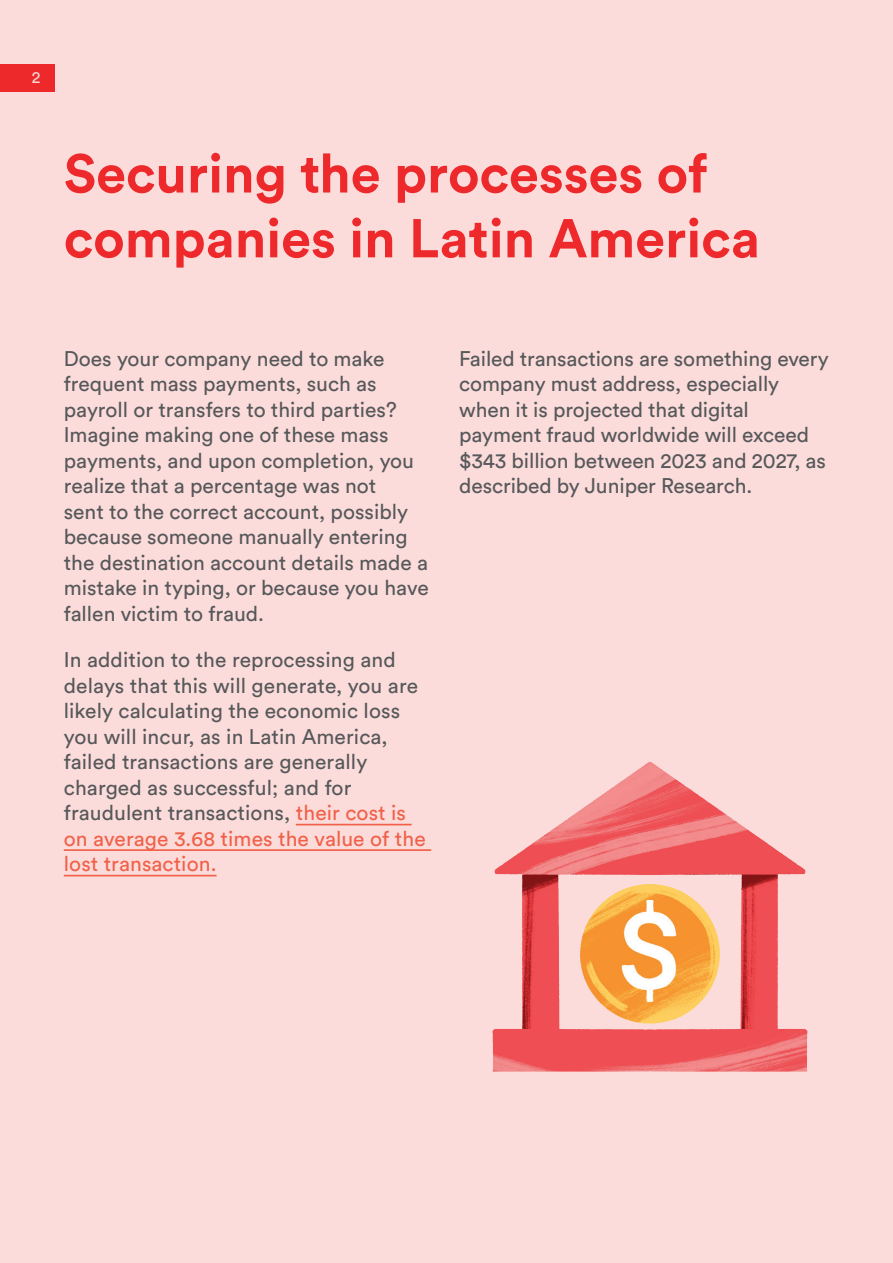
<style>
.page{position:relative;width:893px;height:1263px;background:#fbdcdb}
.page>*{position:absolute;margin:0;border:0;box-sizing:border-box;transform-origin:0 0}
.t1{font:700 54px/64.8px "Circular Std";color:#ee292c}
.t2{font:21px/25.5px "Circular Std";color:#57585a}
.t3{font:16.5px "Circular Std";color:#fbd4d2}
.s1{color:#f16149}
</style>
<div class="page">
<hr style="left:296px;top:824px;width:116px;height:1px;background:#f16149">
<hr style="left:64px;top:849px;width:367px;height:2px;background:#f16149">
<hr style="left:64px;top:875px;width:153px;height:1px;background:#f16149">
<div style="left:0;top:64px;width:54px;height:27px;background:#ee292c"></div>
<img style="left:492px;top:762px;width:316px;height:309px">
<p class="t3" style="left:32px;top:67px;width:10px">2</p>
<h1 class="t1" style="left:64px;top:140px;width:698px">Securing the processes of companies in Latin America</h1>
<p class="t2" style="left:64px;top:345px;width:366px">Does your company need to make frequent mass payments, such as payroll or transfers to third parties?<br>Imagine making one of these mass payments, and upon completion, you realize that a percentage was not<br>sent to the correct account, possibly because someone manually entering the destination account details made a mistake in typing, or because you have fallen victim to fraud.</p>
<p class="t2" style="left:64px;top:647px;width:363px">In addition to the reprocessing and delays that this will generate, you are likely calculating the economic loss you will incur, as in Latin America, failed transactions are generally charged as successful; and for fraudulent transactions, <span class="s1">their cost is on average 3.68 times the value of the lost transaction.</span></p>
<p class="t2" style="left:459px;top:345px;width:371px">Failed transactions are something every company must address, especially when it is projected that digital payment fraud worldwide will exceed $343 billion between 2023 and 2027, as described by Juniper Research.</p>
</div>
